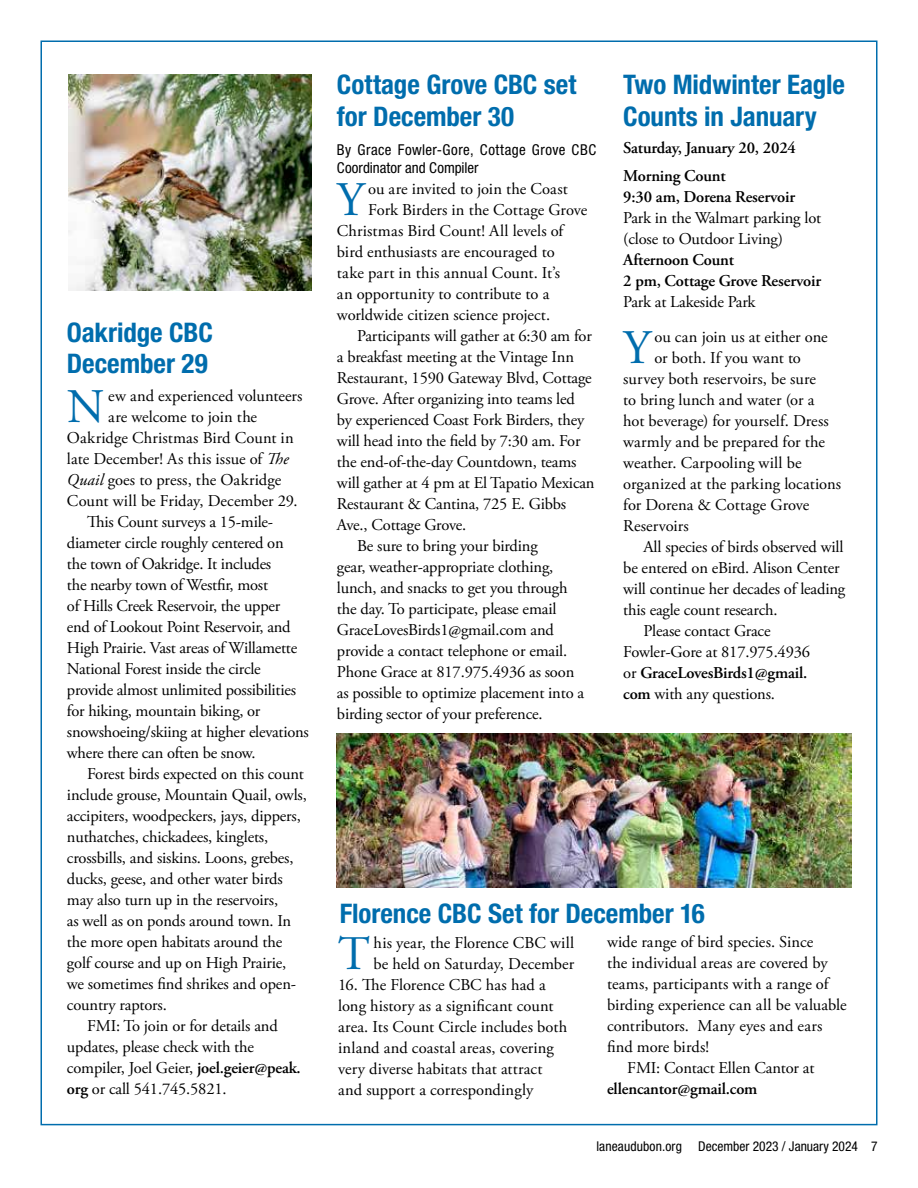
<style>
.page{position:relative;width:918px;height:1188px;background:#fff}
.page>*{position:absolute;margin:0;border:0;box-sizing:border-box;transform-origin:0 0}
.t1{font:48.15px "Adobe Garamond Pro";color:#006dad}
.t2{font:700 condensed 27px/31.5px "Helvetica Neue LT Std";color:#006dad}
.t3{font:16.5px/21px "Adobe Garamond Pro";letter-spacing:-.01em;color:#000}
.t4{font:600 16.5px/27.8px "Adobe Garamond Pro";letter-spacing:-.01em;color:#000}
.t5{font:16.5px "Adobe Garamond Pro";letter-spacing:.01em;color:#000}
.t6{font:16.5px "Adobe Garamond Pro";letter-spacing:.015em;color:#000}
.t7{font:condensed 15px/18px "Helvetica Neue LT Std";letter-spacing:.02em;color:#000}
.t8{font:condensed 13.5px "Helvetica Neue LT Std";color:#000}
.s1{font-style:italic}
.s2{font-weight:600}
.s3{font-weight:400}
</style>
<div class="page">
<img style="left:337px;top:733px;width:514px;height:155px">
<img style="left:68px;top:75px;width:243px;height:216px">
<h2 class="t2" style="left:67px;top:316px;width:147px">Oakridge CBC<br>December 29</h2>
<h1 class="t1" style="left:67px;top:378px;width:39px">N</h1>
<p class="t3" style="left:108px;top:386px;width:196px">ew and experienced volunteers</p>
<p class="t3" style="left:108px;top:407px;width:150px">are welcome to join the</p>
<p class="t5" style="left:67px;top:428px;width:228px">Oakridge Christmas Bird Count in</p>
<p class="t3" style="left:67px;top:449px;width:223px">late December! As this issue of <span class="s1">The</span></p>
<p class="t3" style="left:67px;top:470px;width:216px"><span class="s1">Quail</span> goes to press, the Oakridge</p>
<p class="t3" style="left:67px;top:491px;width:232px">Count will be Friday, December 29.</p>
<p class="t3" style="left:87px;top:512px;width:187px">This Count surveys a 15-mile-</p>
<p class="t3" style="left:67px;top:533px;width:218px">diameter circle roughly centered on</p>
<p class="t3" style="left:67px;top:554px;width:206px">the town of Oakridge. It includes</p>
<p class="t3" style="left:67px;top:575px;width:203px">the nearby town of Westfir, most</p>
<p class="t3" style="left:67px;top:596px;width:215px">of Hills Creek Reservoir, the upper</p>
<p class="t3" style="left:67px;top:617px;width:225px">end of Lookout Point Reservoir, and</p>
<p class="t3" style="left:67px;top:638px;width:232px">High Prairie. Vast areas of Willamette</p>
<p class="t3" style="left:67px;top:659px;width:195px">National Forest inside the circle</p>
<p class="t3" style="left:67px;top:680px;width:231px">provide almost unlimited possibilities</p>
<p class="t3" style="left:67px;top:701px;width:195px">for hiking, mountain biking, or</p>
<p class="t3" style="left:67px;top:722px;width:243px">snowshoeing/skiing at higher elevations</p>
<p class="t3" style="left:67px;top:743px;width:190px">where there can often be snow.</p>
<p class="t3" style="left:87px;top:764px;width:218px">Forest birds expected on this count</p>
<p class="t3" style="left:67px;top:785px;width:241px">include grouse, Mountain Quail, owls,</p>
<p class="t3" style="left:67px;top:806px;width:235px">accipiters, woodpeckers, jays, dippers,</p>
<p class="t3" style="left:67px;top:827px;width:203px">nuthatches, chickadees, kinglets,</p>
<p class="t3" style="left:67px;top:848px;width:228px">crossbills, and siskins. Loons, grebes,</p>
<p class="t3" style="left:67px;top:869px;width:217px">ducks, geese, and other water birds</p>
<p class="t3" style="left:67px;top:890px;width:213px">may also turn up in the reservoirs,</p>
<p class="t3" style="left:67px;top:911px;width:226px">as well as on ponds around town. In</p>
<p class="t3" style="left:67px;top:932px;width:217px">the more open habitats around the</p>
<p class="t3" style="left:67px;top:953px;width:221px">golf course and up on High Prairie,</p>
<p class="t3" style="left:67px;top:974px;width:231px">we sometimes find shrikes and open-</p>
<p class="t3" style="left:67px;top:995px;width:101px">country raptors.</p>
<p class="t3" style="left:87px;top:1016px;width:192px">FMI: To join or for details and</p>
<p class="t3" style="left:67px;top:1037px;width:189px">updates, please check with the</p>
<p class="t3" style="left:67px;top:1058px;width:235px">compiler, Joel Geier, <span class="s2">joel.geier@peak.</span></p>
<p class="t3" style="left:67px;top:1079px;width:161px"><span class="s2">org</span> or call 541.745.5821.</p>
<h2 class="t2" style="left:337px;top:69px;width:241px">Cottage Grove CBC set for December 30</h2>
<p class="t7" style="left:337px;top:140px;width:261px">By Grace Fowler-Gore, Cottage Grove CBC<br>Coordinator and Compiler</p>
<h1 class="t1" style="left:337px;top:170px;width:29px">Y</h1>
<p class="t3" style="left:368px;top:178px;width:201px">ou are invited to join the Coast</p>
<p class="t3" style="left:368px;top:199px;width:221px">Fork Birders in the Cottage Grove</p>
<p class="t5" style="left:337px;top:220px;width:228px">Christmas Bird Count! All levels of</p>
<p class="t3" style="left:337px;top:241px;width:219px">bird enthusiasts are encouraged to</p>
<p class="t6" style="left:337px;top:262px;width:225px">take part in this annual Count. It’s</p>
<p class="t3" style="left:337px;top:283px;width:214px">an opportunity to contribute to a</p>
<p class="t3" style="left:337px;top:304px;width:215px">worldwide citizen science project.</p>
<p class="t3" style="left:357px;top:325px;width:236px">Participants will gather at 6:30 am for</p>
<p class="t3" style="left:337px;top:346px;width:239px">a breakfast meeting at the Vintage Inn</p>
<p class="t3" style="left:337px;top:367px;width:256px">Restaurant, 1590 Gateway Blvd, Cottage</p>
<p class="t3" style="left:337px;top:388px;width:239px">Grove. After organizing into teams led</p>
<p class="t3" style="left:337px;top:409px;width:249px">by experienced Coast Fork Birders, they</p>
<p class="t3" style="left:337px;top:430px;width:245px">will head into the field by 7:30 am. For</p>
<p class="t3" style="left:337px;top:451px;width:241px">the end-of-the-day Countdown, teams</p>
<p class="t3" style="left:337px;top:472px;width:259px">will gather at 4 pm at El Tapatio Mexican</p>
<p class="t3" style="left:337px;top:493px;width:231px">Restaurant &amp; Cantina, 725 E. Gibbs</p>
<p class="t3" style="left:337px;top:514px;width:131px">Ave., Cottage Grove.</p>
<p class="t3" style="left:357px;top:535px;width:182px">Be sure to bring your birding</p>
<p class="t3" style="left:337px;top:556px;width:218px">gear, weather-appropriate clothing,</p>
<p class="t3" style="left:337px;top:577px;width:232px">lunch, and snacks to get you through</p>
<p class="t3" style="left:337px;top:598px;width:221px">the day. To participate, please email</p>
<p class="t3" style="left:337px;top:619px;width:218px">GraceLovesBirds1@gmail.com and</p>
<p class="t3" style="left:337px;top:640px;width:232px">provide a contact telephone or email.</p>
<p class="t3" style="left:337px;top:661px;width:239px">Phone Grace at 817.975.4936 as soon</p>
<p class="t3" style="left:337px;top:682px;width:249px">as possible to optimize placement into a</p>
<p class="t3" style="left:337px;top:703px;width:207px">birding sector of your preference.</p>
<h2 class="t2" style="left:623px;top:69px;width:223px">Two Midwinter Eagle<br>Counts in January</h2>
<p class="t4" style="left:623px;top:135px;width:174px">Saturday, January 20, 2024<br>Morning Count</p>
<p class="t4" style="left:623px;top:183px;width:173px">9:30 am, Dorena Reservoir</p>
<p class="t3" style="left:623px;top:208px;width:200px">Park in the Walmart parking lot (close to Outdoor Living)</p>
<p class="t4" style="left:623px;top:250px;width:199px;line-height:21px">Afternoon Count<br>2 pm, Cottage Grove Reservoir</p>
<p class="t3" style="left:623px;top:292px;width:134px">Park at Lakeside Park</p>
<h1 class="t1" style="left:623px;top:319px;width:29px">Y</h1>
<p class="t3" style="left:655px;top:327px;width:175px">ou can join us at either one</p>
<p class="t3" style="left:655px;top:348px;width:148px">or both. If you want to</p>
<p class="t3" style="left:623px;top:369px;width:194px">survey both reservoirs, be sure</p>
<p class="t3" style="left:623px;top:390px;width:193px">to bring lunch and water (or a</p>
<p class="t3" style="left:623px;top:411px;width:207px">hot beverage) for yourself. Dress</p>
<p class="t3" style="left:623px;top:432px;width:203px">warmly and be prepared for the</p>
<p class="t5" style="left:623px;top:453px;width:180px">weather. Carpooling will be</p>
<p class="t3" style="left:623px;top:474px;width:219px">organized at the parking locations</p>
<p class="t3" style="left:623px;top:495px;width:188px">for Dorena &amp; Cottage Grove</p>
<p class="t5" style="left:623px;top:516px;width:67px">Reservoirs</p>
<p class="t3" style="left:644px;top:537px;width:201px">All species of birds observed will</p>
<p class="t3" style="left:623px;top:558px;width:218px">be entered on eBird. Alison Center</p>
<p class="t3" style="left:623px;top:579px;width:224px">will continue her decades of leading</p>
<p class="t3" style="left:623px;top:600px;width:156px">this eagle count research.</p>
<p class="t3" style="left:644px;top:621px;width:129px">Please contact Grace</p>
<p class="t3" style="left:623px;top:642px;width:188px">Fowler-Gore at 817.975.4936</p>
<p class="t4" style="left:623px;top:659px;width:186px"><span class="s3">or</span> GraceLovesBirds1@gmail.</p>
<p class="t3" style="left:623px;top:684px;width:153px"><span class="s2">com</span> with any questions.</p>
<h2 class="t2" style="left:340px;top:897px;width:367px">Florence CBC Set for December 16</h2>
<h1 class="t1" style="left:338px;top:924px;width:33px">T</h1>
<p class="t3" style="left:374px;top:932px;width:202px">his year, the Florence CBC will be held on Saturday, December</p>
<p class="t3" style="left:338px;top:974px;width:231px">16. The Florence CBC has had a long history as a significant count area. Its Count Circle includes both inland and coastal areas, covering very diverse habitats that attract and support a correspondingly</p>
<p class="t3" style="left:607px;top:932px;width:208px">wide range of bird species. Since</p>
<p class="t3" style="left:607px;top:953px;width:222px">the individual areas are covered by</p>
<p class="t3" style="left:607px;top:974px;width:223px">teams, participants with a range of</p>
<p class="t3" style="left:607px;top:995px;width:241px">birding experience can all be valuable</p>
<p class="t3" style="left:607px;top:1016px;width:217px">contributors. Many eyes and ears</p>
<p class="t3" style="left:607px;top:1037px;width:104px">find more birds!</p>
<p class="t3" style="left:627px;top:1058px;width:189px">FMI: Contact Ellen Cantor at</p>
<p class="t4" style="left:607px;top:1075px;width:152px">ellencantor@gmail.com</p>
<p class="t8" style="left:596px;top:1138px;width:283px">laneaudubon.org December 2023 / January 2024 7</p>
</div>
